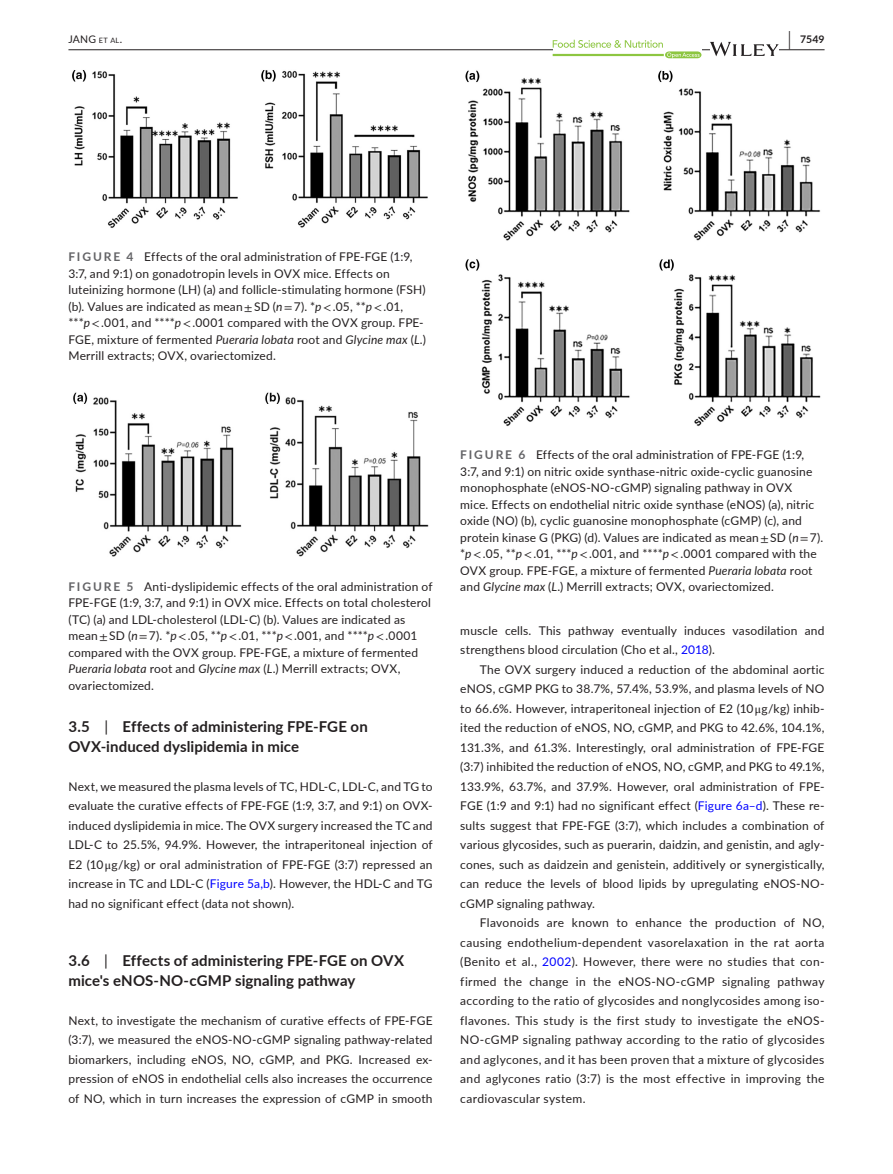
<style>
.page{position:relative;width:893px;height:1174px;background:#fff}
.page>*{position:absolute;margin:0;border:0;box-sizing:border-box;transform-origin:0 0}
.t1{font:700 15px/19.5px "Lato";letter-spacing:.005em;color:#231f20}
.t2{font:12px/19.5px "Lato";letter-spacing:.015em;color:#231f20;text-align:justify}
.t3{font:10.5px "Lato";color:#231f20}
.t4{font:700 10.5px "Lato";color:#231f20}
.s1{font-size:7.35px}
.s2{font-size:19.5px}
.s3{font-weight:700;color:#636366}
.s4{font-family:"STIX"}
.s5{font-style:italic}
.s6{font-weight:400}
.s7{color:#00f}
</style>
<div class="page">
<hr style="left:68px;top:49px;width:756px;height:1px;background:#231f20">
<svg style="left:553px;top:40px;width:148px;height:18px"></svg>
<svg style="left:710px;top:42px;width:69px;height:14px"></svg>
<img style="left:72px;top:70px;width:356px;height:158px">
<img style="left:73px;top:392px;width:356px;height:165px">
<img style="left:465px;top:70px;width:356px;height:357px">
<p class="t3" style="left:68px;top:31px;width:55px">JANG <span class="s1">et al</span>.</p>
<p class="t4" style="left:789px;top:31px;width:37px"><span class="s2">|</span> 7549</p>
<p class="t2" style="left:68px;top:248px;width:359px;line-height:16.5px;text-align:left"><span class="s3">FIGURE 4</span> Effects of the oral administration of FPE-FGE (1:9, 3:7, and 9:1) on gonadotropin levels in OVX mice. Effects on luteinizing hormone (LH) (a) and follicle-stimulating hormone (FSH) (b). Values are indicated as mean <span class="s4">±</span> SD (<span class="s5">n</span><span class="s4">=</span> 7). *<span class="s5">p</span><span class="s4">&lt;</span> .05, **<span class="s5">p</span><span class="s4">&lt;</span> .01, ***<span class="s5">p</span><span class="s4">&lt;</span> .001, and ****<span class="s5">p</span><span class="s4">&lt;</span> .0001 compared with the OVX group. FPE-FGE, mixture of fermented <span class="s5">Pueraria lobata</span> root and <span class="s5">Glycine max</span> (<span class="s5">L</span>.)<br>Merrill extracts; OVX, ovariectomized.</p>
<p class="t2" style="left:68px;top:577px;width:366px;line-height:16.5px;text-align:left"><span class="s3">FIGURE 5</span> Anti-dyslipidemic effects of the oral administration of FPE-FGE (1:9, 3:7, and 9:1) in OVX mice. Effects on total cholesterol (TC) (a) and LDL-cholesterol (LDL-C) (b). Values are indicated as mean <span class="s4">±</span> SD (<span class="s5">n</span><span class="s4">=</span> 7). *<span class="s5">p</span><span class="s4">&lt;</span> .05, **<span class="s5">p</span><span class="s4">&lt;</span> .01, ***<span class="s5">p</span><span class="s4">&lt;</span> .001, and ****<span class="s5">p</span><span class="s4">&lt;</span> .0001 compared with the OVX group. FPE-FGE, a mixture of fermented <span class="s5">Pueraria lobata</span> root and <span class="s5">Glycine max</span> (<span class="s5">L</span>.) Merrill extracts; OVX, ovariectomized.</p>
<p class="t1" style="left:68px;top:716px;width:301px">3.5 <span class="s6">|</span> Effects of administering FPE-FGE on<br>OVX-induced dyslipidemia in mice</p>
<p class="t2" style="left:68px;top:776px;width:366px">Next, we measured the plasma levels of TC, HDL-C, LDL-C, and TG to evaluate the curative effects of FPE-FGE (1:9, 3:7, and 9:1) on OVX&shy;induced dyslipidemia in mice. The OVX surgery increased the TC and LDL-C to 25.5%, 94.9%. However, the intraperitoneal injection of E2 (10 <span class="s4">μ</span>g/kg) or oral administration of FPE-FGE (3:7) repressed an increase in TC and LDL-C (<span class="s7">Figure 5a,b</span>). However, the HDL-C and TG had no significant effect (data not shown).</p>
<p class="t1" style="left:68px;top:950px;width:337px">3.6 <span class="s6">|</span> Effects of administering FPE-FGE on OVX mice's eNOS-NO-cGMP signaling pathway</p>
<p class="t2" style="left:68px;top:1010px;width:366px">Next, to investigate the mechanism of curative effects of FPE-FGE (3:7), we measured the eNOS-NO-cGMP signaling pathway-related biomarkers, including eNOS, NO, cGMP, and PKG. Increased ex&shy;pression of eNOS in endothelial cells also increases the occurrence of NO, which in turn increases the expression of cGMP in smooth</p>
<p class="t2" style="left:460px;top:446px;width:364px;line-height:16.5px;text-align:left"><span class="s3">FIGURE 6</span> Effects of the oral administration of FPE-FGE (1:9, 3:7, and 9:1) on nitric oxide synthase-nitric oxide-cyclic guanosine monophosphate (eNOS-NO-cGMP) signaling pathway in OVX mice. Effects on endothelial nitric oxide synthase (eNOS) (a), nitric oxide (NO) (b), cyclic guanosine monophosphate (cGMP) (c), and protein kinase G (PKG) (d). Values are indicated as mean <span class="s4">±</span> SD (<span class="s5">n</span><span class="s4">=</span> 7). *<span class="s5">p</span><span class="s4">&lt;</span> .05, **<span class="s5">p</span><span class="s4">&lt;</span> .01, ***<span class="s5">p</span><span class="s4">&lt;</span> .001, and ****<span class="s5">p</span><span class="s4">&lt;</span> .0001 compared with the OVX group. FPE-FGE, a mixture of fermented <span class="s5">Pueraria lobata</span> root and <span class="s5">Glycine max</span> (<span class="s5">L</span>.) Merrill extracts; OVX, ovariectomized.</p>
<p class="t2" style="left:460px;top:620px;width:366px">muscle cells. This pathway eventually induces vasodilation and strengthens blood circulation (Cho et al., <span class="s7">2018</span>).</p>
<p class="t2" style="left:460px;top:659px;width:366px;text-indent:20px">The OVX surgery induced a reduction of the abdominal aortic eNOS, cGMP PKG to 38.7%, 57.4%, 53.9%, and plasma levels of NO to 66.6%. However, intraperitoneal injection of E2 (10 <span class="s4">μ</span>g/kg) inhib&shy;ited the reduction of eNOS, NO, cGMP, and PKG to 42.6%, 104.1%, 131.3%, and 61.3%. Interestingly, oral administration of FPE-FGE (3:7) inhibited the reduction of eNOS, NO, cGMP, and PKG to 49.1%, 133.9%, 63.7%, and 37.9%. However, oral administration of FPE-FGE (1:9 and 9:1) had no significant effect (<span class="s7">Figure 6a–d</span>). These re&shy;sults suggest that FPE-FGE (3:7), which includes a combination of various glycosides, such as puerarin, daidzin, and genistin, and agly&shy;cones, such as daidzein and genistein, additively or synergistically, can reduce the levels of blood lipids by upregulating eNOS-NO&shy;cGMP signaling pathway.</p>
<p class="t2" style="left:460px;top:912px;width:366px;text-indent:20px">Flavonoids are known to enhance the production of NO, causing endothelium-dependent vasorelaxation in the rat aorta (Benito et al., <span class="s7">2002</span>). However, there were no studies that con&shy;firmed the change in the eNOS-NO-cGMP signaling pathway according to the ratio of glycosides and nonglycosides among iso&shy;flavones. This study is the first study to investigate the eNOS-NO-cGMP signaling pathway according to the ratio of glycosides and aglycones, and it has been proven that a mixture of glycosides and aglycones ratio (3:7) is the most effective in improving the cardiovascular system.</p>
</div>
